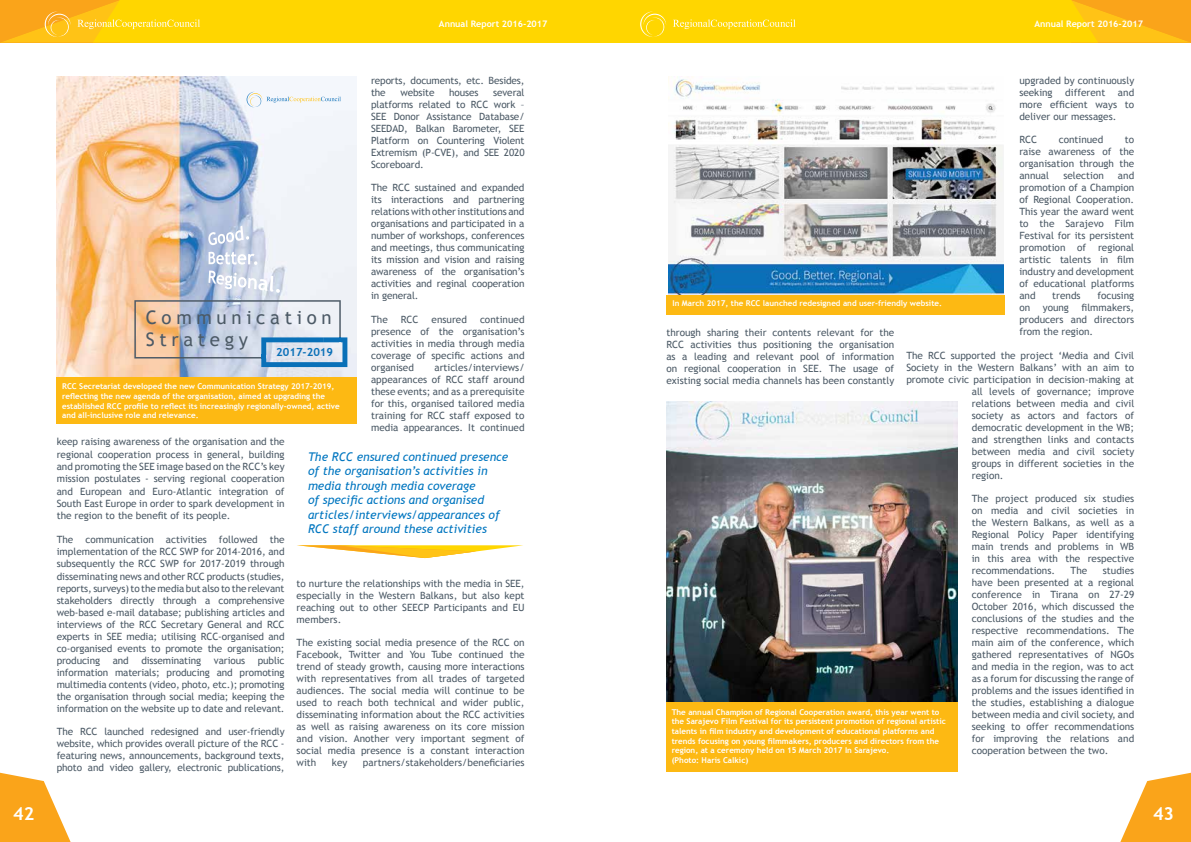
<style>
.page{position:relative;width:1191px;height:842px;background:#fff}
.page>*{position:absolute;margin:0;border:0;box-sizing:border-box;transform-origin:0 0}
.t1{font:18.7px/22.4px "Trebuchet MS";letter-spacing:.25em;color:#4c5a66}
.t2{font:700 18px "Trebuchet MS";color:#fff}
.t3{font:italic 12px/14.4px "Trebuchet MS";color:#0076c0}
.t4{font:700 11.2px "Trebuchet MS";color:#0970b8}
.t5{font:10px/12px "Trebuchet MS";color:#4c5a66;text-align:justify}
.t6{font:700 9px "Trebuchet MS";color:#fff}
.t7{font:700 8px/9.6px "Trebuchet MS";color:#fff}
</style>
<div class="page">
<svg style="left:0;top:0;width:1191px;height:43px;background:#fecf07"></svg>
<svg style="left:1120px;top:772px;width:71px;height:70px"></svg>
<svg style="left:0;top:772px;width:71px;height:70px"></svg>
<img style="left:668px;top:77px;width:335px;height:218px">
<div style="left:666px;top:295px;width:339px;height:20px;background:#fdb913"></div>
<img style="left:666px;top:401px;width:291px;height:301px">
<div style="left:666px;top:702px;width:291px;height:69px;background:#fdb913"></div>
<svg style="left:297px;top:545px;width:226px;height:13px"></svg>
<img style="left:57px;top:77px;width:300px;height:300px">
<svg style="left:247px;top:92px;width:94px;height:15px"></svg>
<svg style="left:134px;top:300px;width:213px;height:67px;background:#c3c7cf"></svg>
<svg style="left:208px;top:225px;width:41px;height:20px"></svg>
<svg style="left:208px;top:252px;width:49px;height:13px"></svg>
<svg style="left:208px;top:271px;width:72px;height:22px"></svg>
<div style="left:57px;top:377px;width:300px;height:47px;background:#fdb913"></div>
<p class="t6" style="left:439px;top:18px;width:110px">Annual Report 2016-2017</p>
<p class="t6" style="left:1034px;top:18px;width:110px">Annual Report 2016-2017</p>
<h1 class="t1" style="left:146px;top:306px;width:187px">Communication<br>Strategy</h1>
<p class="t4" style="left:276px;top:345px;width:58px">2017-2019</p>
<p class="t7" style="left:62px;top:382px;width:279px">RCC Secretariat developed the new Communication Strategy 2017-2019, reflecting the new agenda of the organisation, aimed at upgrading the established RCC profile to reflect its increasingly regionally-owned, active and all-inclusive role and relevance.</p>
<p class="t5" style="left:371px;top:75px;width:155px">reports, documents, etc. Besides, the</p>
<p class="t5" style="left:371px;top:87px;width:155px;text-indent:122px">several platforms related to RCC work – SEE Donor Assistance Database/ SEEDAD, Balkan Barometer, SEE Platform on Countering Violent Extremism (P-CVE), and SEE 2020<br>Scoreboard.</p>
<p class="t5" style="left:371px;top:182px;width:155px">The RCC sustained and expanded its interactions and partnering relations with other institutions and organisations and participated in a number of workshops, conferences and meetings, thus communicating its mission and vision and raising awareness of the organisation’s activities and reginal cooperation in general.</p>
<p class="t5" style="left:371px;top:313px;width:18px">The</p>
<p class="t5" style="left:401px;top:313px;width:19px">RCC</p>
<p class="t5" style="left:431px;top:313px;width:37px">ensured</p>
<p class="t5" style="left:400px;top:87px;width:36px">website</p>
<p class="t5" style="left:449px;top:87px;width:31px">houses</p>
<p class="t5" style="left:371px;top:313px;width:155px;text-indent:109px">continued presence of the organisation’s activities in media through media coverage of specific actions and organised</p>
<p class="t5" style="left:371px;top:361px;width:155px;text-indent:63px">articles/interviews/ appearances of RCC staff around these events; and as a prerequisite for this, organised tailored media training for RCC staff exposed to media appearances. It continued</p>
<p class="t5" style="left:57px;top:436px;width:229px;line-height:12.3px">keep raising awareness of the organisation and the regional cooperation process in general, building and promoting the SEE image based on the RCC’s key mission postulates - serving regional cooperation and European and Euro-Atlantic integration of South East Europe in order to spark development in the region to the benefit of its people.</p>
<p class="t5" style="left:57px;top:533px;width:229px">The communication activities followed the implementation of the RCC SWP for 2014-2016, and subsequently the RCC SWP for 2017-2019 through disseminating news and other RCC products (studies, reports, surveys) to the media but also to the relevant stakeholders directly through a comprehensive web-based e-mail database; publishing articles and interviews of the RCC Secretary General and RCC experts in SEE media; utilising RCC-organised and co-organised events to promote the organisation; producing</p>
<p class="t5" style="left:57px;top:654px;width:229px;text-indent:201px">public information materials; producing and promoting multimedia contents (video, photo, etc.); promoting the organisation through social media; keeping the information on the website up to date and relevant.</p>
<p class="t5" style="left:57px;top:726px;width:229px">The RCC launched redesigned and user-friendly website, which provides overall picture of the RCC - featuring news, announcements, background texts, photo and video gallery, electronic publications,</p>
<p class="t5" style="left:113px;top:654px;width:18px">and</p>
<p class="t5" style="left:141px;top:654px;width:61px">disseminating</p>
<p class="t5" style="left:214px;top:654px;width:33px">various</p>
<p class="t3" style="left:308px;top:450px;width:202px">The RCC ensured continued presence of the organisation’s activities in media through media coverage<br>of specific actions and organised articles/interviews/appearances of RCC staff around these activities</p>
<p class="t5" style="left:297px;top:577px;width:229px">to nurture the relationships with the media in SEE, especially in the Western Balkans, but also kept reaching out to other SEECP Participants and EU members.</p>
<p class="t5" style="left:297px;top:637px;width:229px">The existing social media presence of the RCC on Facebook, Twitter and You Tube continued the trend of steady growth, causing more interactions with representatives from all trades of targeted audiences. The social media will continue to be used to reach both technical and wider public, disseminating information about the RCC activities as well as raising awareness on its core mission and vision. Another very important segment of social media presence is a constant interaction with</p>
<p class="t5" style="left:332px;top:757px;width:17px">key</p>
<p class="t5" style="left:363px;top:757px;width:163px">partners/stakeholders/beneficiaries</p>
<p class="t5" style="left:1019px;top:75px;width:116px">upgraded by continuously seeking</p>
<p class="t5" style="left:1019px;top:87px;width:116px;text-indent:99px">and more efficient ways to deliver our messages.</p>
<p class="t5" style="left:1019px;top:134px;width:19px">RCC</p>
<p class="t5" style="left:1058px;top:134px;width:46px">continued</p>
<p class="t5" style="left:1065px;top:87px;width:42px">different</p>
<p class="t5" style="left:1019px;top:134px;width:116px;text-indent:106px">to raise awareness of the organisation through the annual</p>
<p class="t5" style="left:1019px;top:170px;width:116px;text-indent:99px">and promotion of a Champion of Regional Cooperation.<br>This year the award went to the Sarajevo Film Festival for its persistent promotion of regional artistic talents in film industry and development of educational platforms and</p>
<p class="t5" style="left:1063px;top:170px;width:42px">selection</p>
<p class="t5" style="left:1052px;top:290px;width:30px">trends</p>
<p class="t5" style="left:1097px;top:290px;width:38px">focusing</p>
<p class="t7" style="left:672px;top:299px;width:271px">In March 2017, the RCC launched redesigned and user-friendly website.</p>
<p class="t5" style="left:1019px;top:302px;width:116px;text-indent:62px">filmmakers, producers and directors from the region.</p>
<p class="t5" style="left:906px;top:349px;width:229px">The RCC supported the project ‘Media and Civil</p>
<p class="t5" style="left:906px;top:361px;width:229px">Society in the Western Balkans’ with an aim to</p>
<p class="t5" style="left:906px;top:373px;width:229px">promote civic participation in decision-making at</p>
<p class="t5" style="left:971px;top:385px;width:164px">all levels of governance; improve</p>
<p class="t5" style="left:971px;top:397px;width:164px">relations between media and civil</p>
<p class="t5" style="left:971px;top:409px;width:164px">society as actors and factors of</p>
<p class="t5" style="left:971px;top:421px;width:164px">democratic development in the WB;</p>
<p class="t5" style="left:971px;top:433px;width:164px">and strengthen links and contacts</p>
<p class="t5" style="left:971px;top:445px;width:164px">between media and civil society</p>
<p class="t5" style="left:971px;top:457px;width:164px">groups in different societies in the</p>
<p class="t5" style="left:971px;top:469px;width:33px">region.</p>
<p class="t5" style="left:971px;top:493px;width:164px">The project produced six studies on media and civil societies in the Western Balkans, as well as a Regional Policy Paper identifying main trends and problems in WB in this area with the respective recommendations.</p>
<p class="t5" style="left:1019px;top:302px;width:12px">on</p>
<p class="t5" style="left:1042px;top:302px;width:28px">young</p>
<p class="t5" style="left:666px;top:327px;width:229px">through sharing their contents relevant for the RCC activities thus positioning the organisation as a leading and relevant pool of information on regional cooperation in SEE. The usage of existing social media channels has been constantly</p>
<p class="t5" style="left:971px;top:565px;width:164px;text-indent:131px">studies have been presented at a regional conference in Tirana on 27-29<br>October 2016, which discussed the conclusions of the studies and the respective recommendations. The main aim of the conference, which gathered representatives of NGOs and media in the region, was to act as a forum for discussing the range of problems and the issues identified in the studies, establishing a dialogue between media and civil society, and seeking to offer recommendations for improving the relations and cooperation between the two.</p>
<p class="t5" style="left:1070px;top:565px;width:18px">The</p>
<p class="t7" style="left:671px;top:707px;width:276px">The annual Champion of Regional Cooperation award, this year went to the Sarajevo Film Festival for its persistent promotion of regional artistic talents in film industry and development of educational platforms and trends focusing on young filmmakers, producers and directors from the region, at a ceremony held on 15 March 2017 In Sarajevo.<br>(Photo: Haris Calkic)</p>
<h2 class="t2" style="left:13px;top:802px;width:23px">42</h2>
<h2 class="t2" style="left:1153px;top:802px;width:23px">43</h2>
</div>
